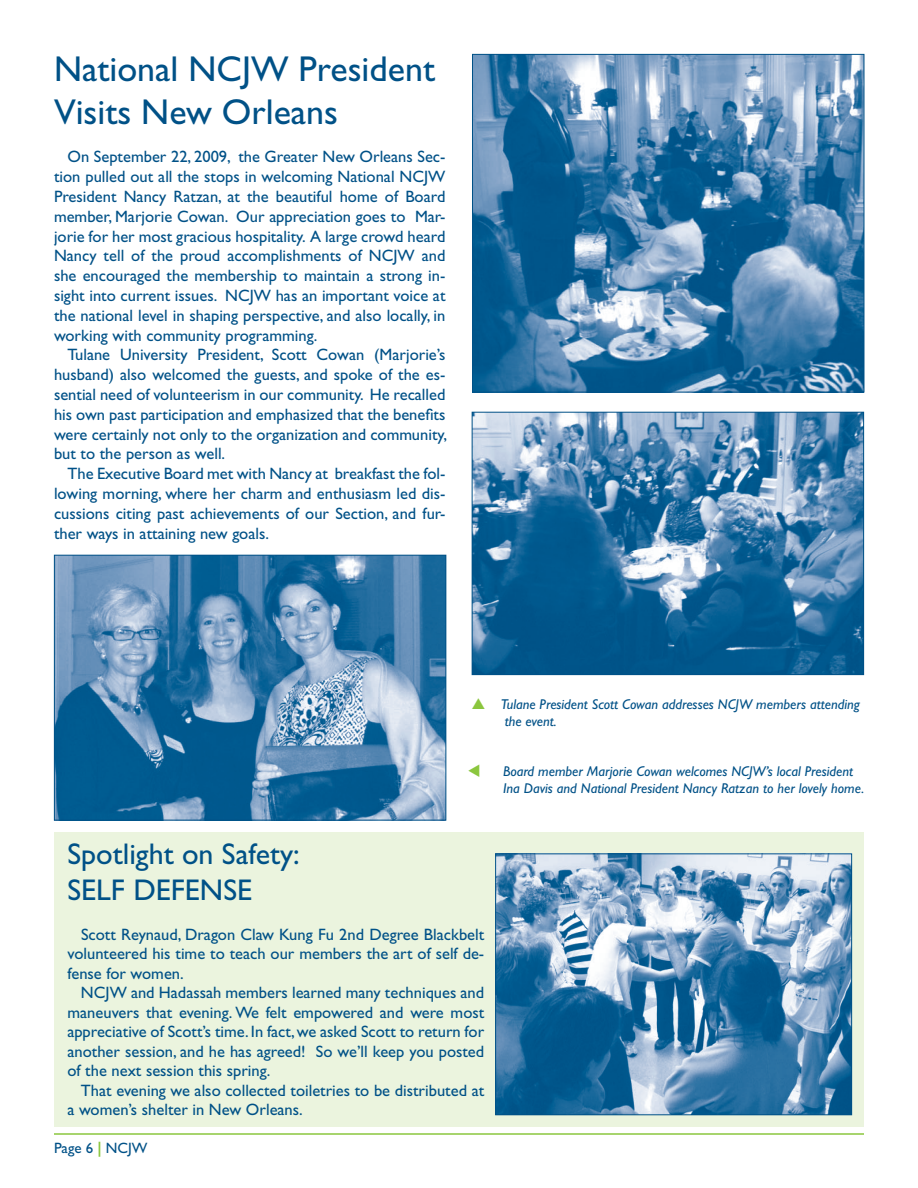
<style>
.page{position:relative;width:918px;height:1188px;background:#fff}
.page>*{position:absolute;margin:0;border:0;box-sizing:border-box;transform-origin:0 0}
.t1{font:36px/43.2px "Gill Sans";color:#005187}
.t2{font:30px/36px "Gill Sans";color:#005187}
.t3{font:16.5px/19.8px "Gill Sans";color:#005187;text-align:justify}
.t4{font:15px "Gill Sans";color:#005187}
.t5{font:italic 14.25px/17.1px "Gill Sans";color:#005187}
.s1{font-weight:700;color:#8bc63e}
</style>
<div class="page">
<div style="left:54px;top:832px;width:810px;height:295px;background:#ebf4de"></div>
<hr style="left:54px;top:1133px;width:810px;height:2px;background:#8bc63e">
<img style="left:497px;top:855px;width:353px;height:258px">
<div style="left:495px;top:853px;width:357px;height:262px;border:1px solid #005187"></div>
<img style="left:56px;top:557px;width:388px;height:261px">
<div style="left:54px;top:555px;width:392px;height:265px;border:1px solid #005187"></div>
<img style="left:474px;top:414px;width:388px;height:259px">
<div style="left:472px;top:412px;width:392px;height:263px;border:1px solid #005187"></div>
<img style="left:474px;top:56px;width:388px;height:334px">
<div style="left:472px;top:54px;width:392px;height:338px;border:1px solid #005187"></div>
<h1 class="t1" style="left:54px;top:48px;width:383px">National NCJW President<br>Visits New Orleans</h1>
<p class="t3" style="left:54px;top:147px;width:393px;text-indent:13px">On September 22, 2009, the Greater New Orleans Sec&shy;tion pulled out all the stops in welcoming National NCJW President Nancy Ratzan, at the beautiful home of Board member, Marjorie Cowan. Our appreciation goes to Mar&shy;jorie for her most gracious hospitality. A large crowd heard Nancy tell of the proud accomplishments of NCJW and she encouraged the membership to maintain a strong in&shy;sight into current issues. NCJW has an important voice at the national level in shaping perspective, and also locally, in working with community programming.</p>
<p class="t3" style="left:54px;top:345px;width:395px;text-indent:13px">Tulane University President, Scott Cowan (Marjorie’s husband) also welcomed the guests, and spoke of the es&shy;sential need of volunteerism in our community. He recalled his own past participation and emphasized that the benefits were certainly not only to the organization and community, but to the person as well.</p>
<p class="t3" style="left:54px;top:464px;width:393px;text-indent:13px">The Executive Board met with Nancy at breakfast the fol&shy;lowing morning, where her charm and enthusiasm led dis&shy;cussions citing past achievements of our Section, and fur&shy;ther ways in attaining new goals.</p>
<p class="t5" style="left:501px;top:695px;width:361px">Tulane President Scott Cowan addresses NCJW members attending the event.</p>
<p class="t5" style="left:503px;top:763px;width:363px">Board member Marjorie Cowan welcomes NCJW’s local President<br>Ina Davis and National President Nancy Ratzan to her lovely home.</p>
<h2 class="t2" style="left:68px;top:836px;width:234px">Spotlight on Safety:<br>SELF DEFENSE</h2>
<p class="t3" style="left:68px;top:924px;width:418px;text-indent:13px">Scott Reynaud, Dragon Claw Kung Fu 2nd Degree Blackbelt volunteered his time to teach our members the art of self de&shy;fense for women.</p>
<p class="t3" style="left:68px;top:983px;width:418px;text-indent:13px">NCJW and Hadassah members learned many techniques and maneuvers that evening. We felt empowered and were most appreciative of Scott’s time. In fact, we asked Scott to return for another session, and he has agreed! So we’ll keep you posted of the next session this spring.</p>
<p class="t3" style="left:68px;top:1080px;width:418px;text-indent:13px">That evening we also collected toiletries to be distributed at a women’s shelter in New Orleans.</p>
<p class="t4" style="left:54px;top:1139px;width:95px">Page 6 <span class="s1">|</span> NCJW</p>
</div>
